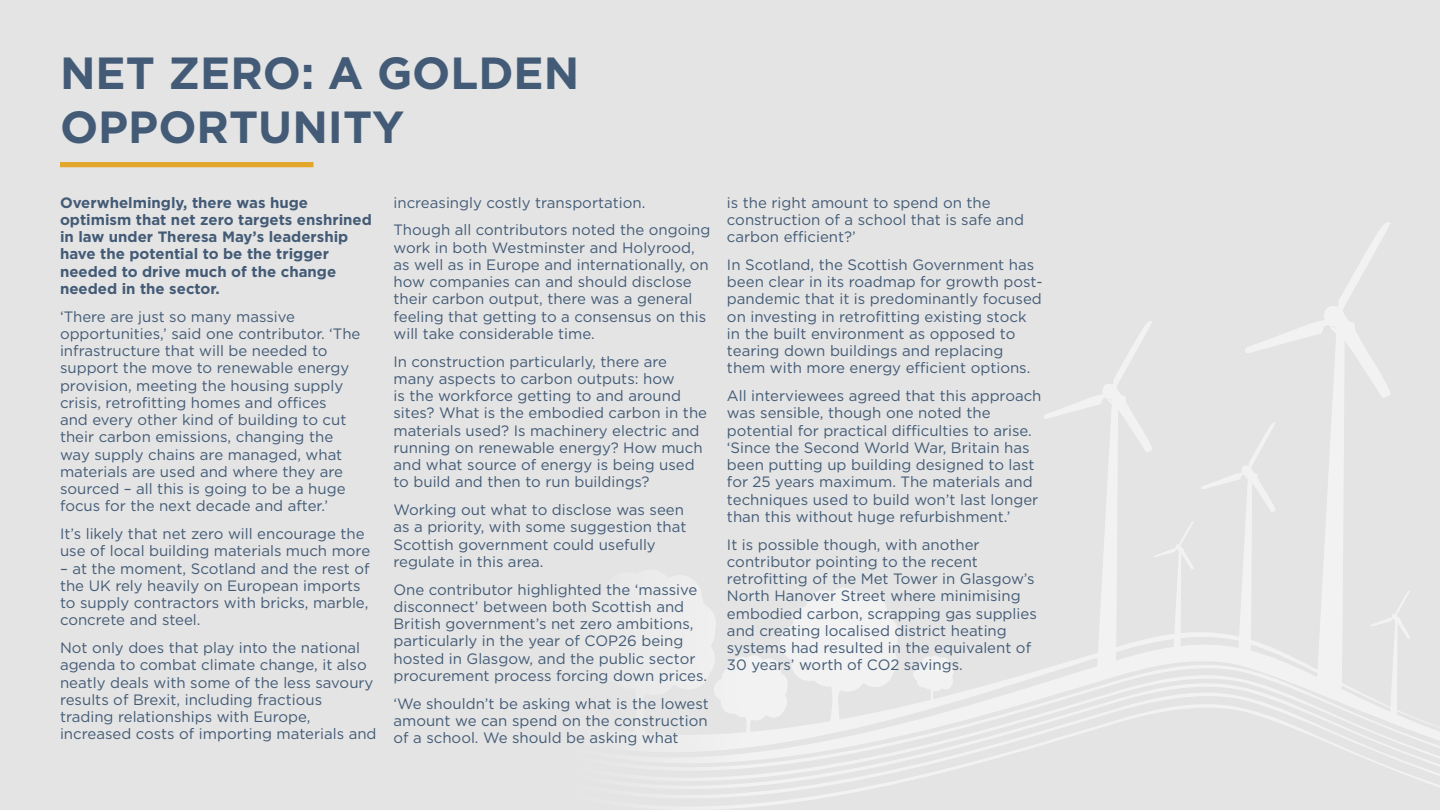
<style>
.page{position:relative;width:1440px;height:810px;background:#e4e4e4}
.page>*{position:absolute;margin:0;border:0;box-sizing:border-box;transform-origin:0 0}
.t1{font:700 45px/54px "Gotham";color:#435b76}
.t2{font:15px/17.2px "Gotham";color:#435b76}
.t3{font:700 15px/17.2px "Gotham";color:#435b76}
</style>
<div class="page">
<svg style="left:1044px;top:222px;width:366px;height:381px"></svg>
<svg style="left:695px;top:583px;width:189px;height:20px"></svg>
<svg style="left:703px;top:794px;width:139px;height:15px"></svg>
<svg style="left:695px;top:603px;width:745px;height:191px"></svg>
<div style="left:60px;top:162px;width:254px;height:5px;background:#e3a72b"></div>
<h1 class="t1" style="left:60px;top:46px;width:521px">NET ZERO: A GOLDEN<br>OPPORTUNITY</h1>
<p class="t3" style="left:60px;top:194px;width:313px">Overwhelmingly, there was huge optimism that net zero targets enshrined in law under Theresa May’s leadership have the potential to be the trigger needed to drive much of the change needed in the sector.</p>
<p class="t2" style="left:60px;top:307px;width:302px">‘There are just so many massive opportunities,’ said one contributor. ‘The infrastructure that will be needed to support the move to renewable energy provision, meeting the housing supply crisis, retrofitting homes and offices<br>and every other kind of building to cut their carbon emissions, changing the way supply chains are managed, what materials are used and where they are sourced – all this is going to be a huge focus for the next decade and after.’</p>
<p class="t2" style="left:60px;top:525px;width:312px">It’s likely that net zero will encourage the use of local building materials much more</p>
<p class="t2" style="left:60px;top:559px;width:311px">– at the moment, Scotland and the rest of the UK rely heavily on European imports to supply contractors with bricks, marble, concrete and steel.</p>
<p class="t2" style="left:60px;top:639px;width:318px">Not only does that play into the national agenda to combat climate change, it also neatly deals with some of the less savoury results of Brexit, including fractious trading relationships with Europe, increased costs of importing materials and</p>
<p class="t2" style="left:393px;top:188px;width:319px;line-height:27.8px">increasingly costly transportation.<br>Though all contributors noted the ongoing</p>
<p class="t2" style="left:393px;top:238px;width:317px">work in both Westminster and Holyrood, as well as in Europe and internationally, on how companies can and should disclose their carbon output, there was a general feeling that getting to a consensus on this will take considerable time.</p>
<p class="t2" style="left:393px;top:352px;width:315px">In construction particularly, there are many aspects to carbon outputs: how<br>is the workforce getting to and around sites? What is the embodied carbon in the materials used? Is machinery electric and running on renewable energy? How much and what source of energy is being used to build and then to run buildings?</p>
<p class="t2" style="left:393px;top:501px;width:295px">Working out what to disclose was seen as a priority, with some suggestion that Scottish government could usefully regulate in this area.</p>
<p class="t2" style="left:393px;top:580px;width:315px">One contributor highlighted the ‘massive disconnect’ between both Scottish and British government’s net zero ambitions, particularly in the year of COP26 being hosted in Glasgow, and the public sector procurement process forcing down prices.</p>
<p class="t2" style="left:393px;top:694px;width:317px;text-align:justify">‘We shouldn’t be asking what is the lowest amount we can spend on the construction of a school. We should be asking what</p>
<p class="t2" style="left:727px;top:193px;width:299px">is the right amount to spend on the construction of a school that is safe and carbon efficient?’</p>
<p class="t2" style="left:727px;top:256px;width:317px">In Scotland, the Scottish Government has been clear in its roadmap for growth post&shy;pandemic that it is predominantly focused on investing in retrofitting existing stock in the built environment as opposed to tearing down buildings and replacing them with more energy efficient options.</p>
<p class="t2" style="left:727px;top:387px;width:316px">All interviewees agreed that this approach was sensible, though one noted the potential for practical difficulties to arise. ‘Since the Second World War, Britain has been putting up building designed to last for 25 years maximum. The materials and techniques used to build won’t last longer than this without huge refurbishment.’</p>
<p class="t2" style="left:727px;top:535px;width:311px">It is possible though, with another contributor pointing to the recent retrofitting of the Met Tower in Glasgow’s North Hanover Street where minimising embodied carbon, scrapping gas supplies and creating localised district heating systems had resulted in the equivalent of 30 years’ worth of CO2 savings.</p>
</div>
